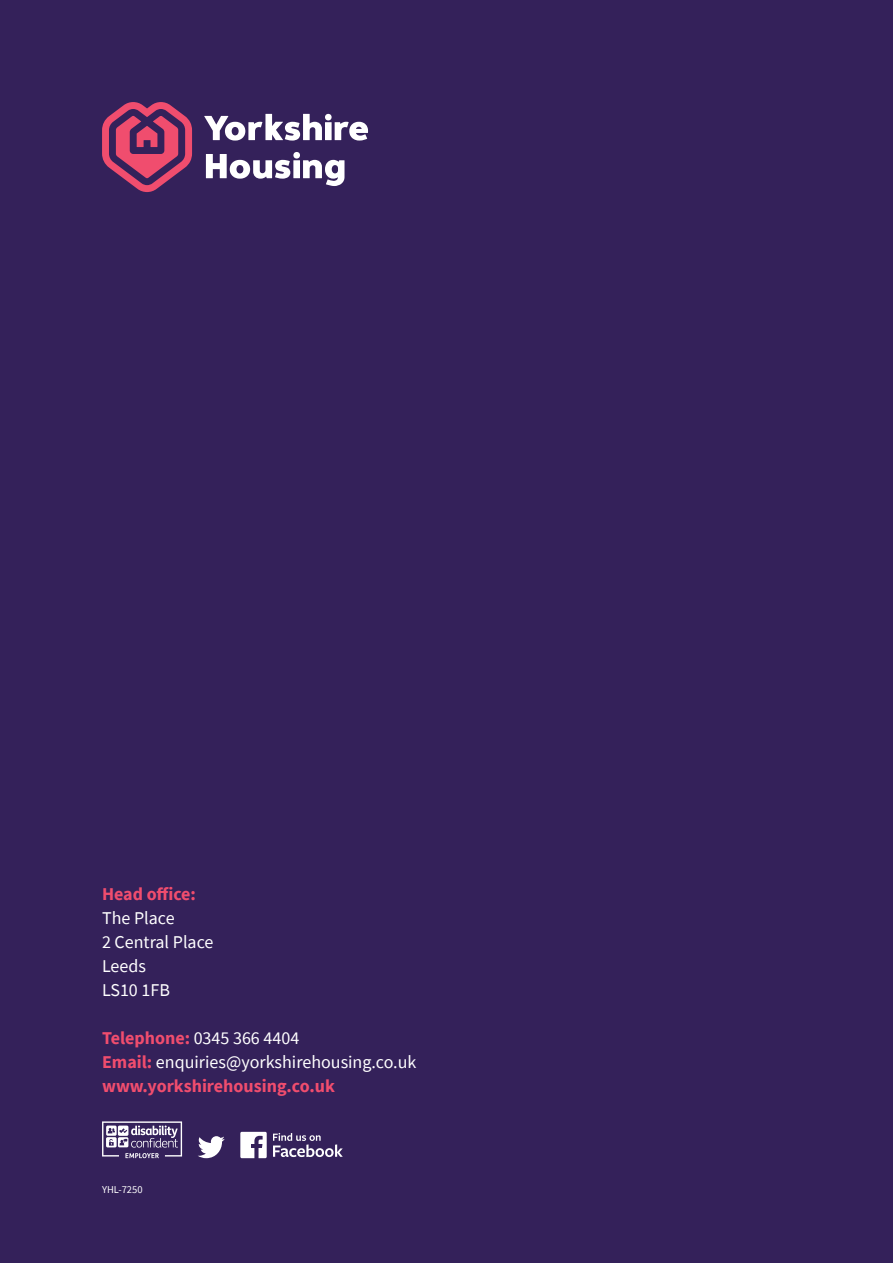
<style>
.page{position:relative;width:893px;height:1263px;background:#34215a}
.page>*{position:absolute;margin:0;border:0;box-sizing:border-box;transform-origin:0 0}
.t1{font:18px/24px "Source Sans Pro";color:#fff}
.t2{font:700 18px "Source Sans Pro";color:#f04d6e}
.t3{font:10.5px "Source Sans Pro";color:#fff}
.s1{font-weight:700;color:#f04d6e}
</style>
<div class="page">
<svg style="left:102px;top:102px;width:90px;height:90px"></svg>
<svg style="left:206px;top:152px;width:138px;height:34px"></svg>
<svg style="left:204px;top:114px;width:164px;height:27px"></svg>
<svg style="left:273px;top:1133px;width:70px;height:24px"></svg>
<svg style="left:240px;top:1132px;width:27px;height:26px"></svg>
<svg style="left:198px;top:1136px;width:27px;height:22px"></svg>
<svg style="left:102px;top:1121px;width:80px;height:37px"></svg>
<p class="t2" style="left:102px;top:882px;width:95px">Head office:</p>
<p class="t1" style="left:102px;top:906px;width:113px">The Place<br>2 Central Place<br>Leeds<br>LS10 1FB</p>
<p class="t1" style="left:102px;top:1026px;width:316px"><span class="s1">Telephone:</span> 0345 366 4404<br><span class="s1">Email:</span> enquiries@yorkshirehousing.co.uk <span class="s1">www.yorkshirehousing.co.uk</span></p>
<p class="t3" style="left:102px;top:1182px;width:42px">YHL-7250</p>
</div>
